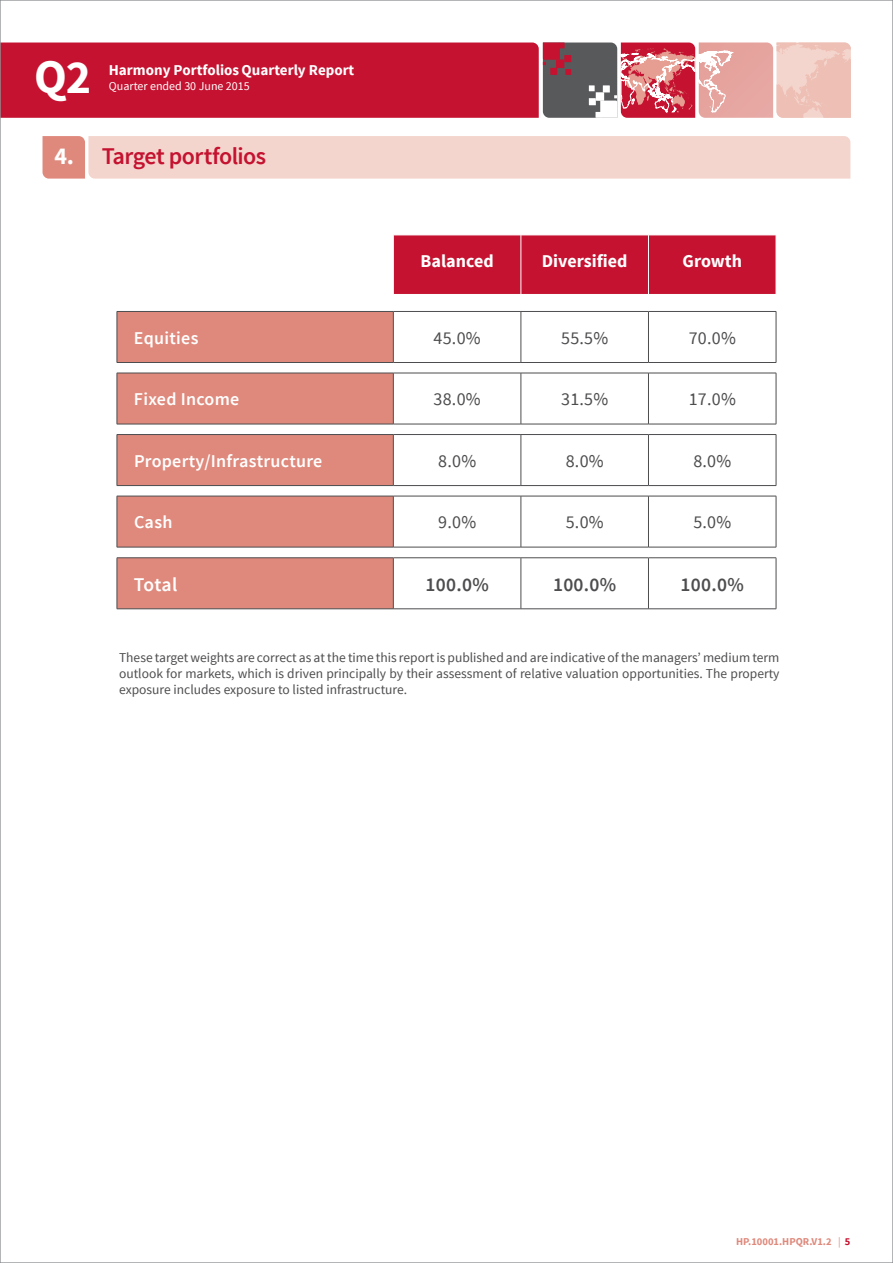
<style>
.page{position:relative;width:893px;height:1263px;background:#fff}
.page>*{position:absolute;margin:0;border:0;box-sizing:border-box;transform-origin:0 0}
.t1{font:700 48px "Source Sans Pro";color:#fff}
.t2{font:600 24px "Source Sans Pro";letter-spacing:-.025em;color:#c41230}
.t3{font:600 19.5px "Source Sans Pro";letter-spacing:.015em;color:#4d4d4f}
.t4{font:600 19.5px "Source Sans Pro";letter-spacing:.005em;color:#fff}
.t5{font:18px "Source Sans Pro";letter-spacing:.015em;color:#4d4d4f}
.t6{font:600 18px "Source Sans Pro";letter-spacing:.015em;color:#fff}
.t7{font:700 18px "Source Sans Pro";color:#fff}
.t8{font:700 15px "Source Sans Pro";color:#fff}
.t9{font:13.5px/16.2px "Source Sans Pro";color:#4d4d4f;text-align:justify}
.t10{font:12px "Source Sans Pro";color:#fff}
.t11{font:700 10.5px "Source Sans Pro";color:#df897c}
.s1{font-weight:700;color:#fff}
.s2{font-weight:400}
.s3{color:#c41230}
</style>
<div class="page">
<svg style="left:2px;top:42px;width:849px;height:76px;background:#c64255"></svg>
<svg style="left:43px;top:136px;width:807px;height:43px;background:#f3d1c9"></svg>
<svg style="left:117px;top:312px;width:276px;height:296px;background:#e1978c"></svg>
<div style="left:393px;top:235px;width:383px;height:59px;background:#c41230"></div>
<hr style="left:117px;top:311px;width:276px;height:1px;background:#4d4d4f">
<hr style="left:117px;top:312px;width:1px;height:50px;background:#4d4d4f">
<hr style="left:393px;top:311px;width:128px;height:1px;background:#4d4d4f">
<hr style="left:393px;top:312px;width:1px;height:50px;background:#4d4d4f">
<hr style="left:521px;top:311px;width:127px;height:1px;background:#4d4d4f">
<hr style="left:521px;top:312px;width:1px;height:50px;background:#4d4d4f">
<hr style="left:648px;top:311px;width:128px;height:1px;background:#4d4d4f">
<hr style="left:648px;top:312px;width:1px;height:50px;background:#4d4d4f">
<hr style="left:776px;top:312px;width:1px;height:50px;background:#4d4d4f">
<hr style="left:117px;top:362px;width:276px;height:1px;background:#4d4d4f">
<hr style="left:393px;top:362px;width:128px;height:1px;background:#4d4d4f">
<hr style="left:521px;top:362px;width:127px;height:1px;background:#4d4d4f">
<hr style="left:648px;top:362px;width:128px;height:1px;background:#4d4d4f">
<hr style="left:117px;top:373px;width:276px;height:1px;background:#4d4d4f">
<hr style="left:117px;top:373px;width:1px;height:51px;background:#4d4d4f">
<hr style="left:393px;top:373px;width:128px;height:1px;background:#4d4d4f">
<hr style="left:393px;top:373px;width:1px;height:51px;background:#4d4d4f">
<hr style="left:521px;top:373px;width:127px;height:1px;background:#4d4d4f">
<hr style="left:521px;top:373px;width:1px;height:51px;background:#4d4d4f">
<hr style="left:648px;top:373px;width:128px;height:1px;background:#4d4d4f">
<hr style="left:648px;top:373px;width:1px;height:51px;background:#4d4d4f">
<hr style="left:776px;top:373px;width:1px;height:51px;background:#4d4d4f">
<hr style="left:117px;top:424px;width:276px;height:1px;background:#4d4d4f">
<hr style="left:393px;top:424px;width:128px;height:1px;background:#4d4d4f">
<hr style="left:521px;top:424px;width:127px;height:1px;background:#4d4d4f">
<hr style="left:648px;top:424px;width:128px;height:1px;background:#4d4d4f">
<hr style="left:117px;top:434px;width:276px;height:1px;background:#4d4d4f">
<hr style="left:117px;top:435px;width:1px;height:50px;background:#4d4d4f">
<hr style="left:393px;top:434px;width:128px;height:1px;background:#4d4d4f">
<hr style="left:393px;top:435px;width:1px;height:50px;background:#4d4d4f">
<hr style="left:521px;top:434px;width:127px;height:1px;background:#4d4d4f">
<hr style="left:521px;top:435px;width:1px;height:50px;background:#4d4d4f">
<hr style="left:648px;top:434px;width:128px;height:1px;background:#4d4d4f">
<hr style="left:648px;top:435px;width:1px;height:50px;background:#4d4d4f">
<hr style="left:776px;top:435px;width:1px;height:50px;background:#4d4d4f">
<hr style="left:117px;top:485px;width:276px;height:1px;background:#4d4d4f">
<hr style="left:393px;top:485px;width:128px;height:1px;background:#4d4d4f">
<hr style="left:521px;top:485px;width:127px;height:1px;background:#4d4d4f">
<hr style="left:648px;top:485px;width:128px;height:1px;background:#4d4d4f">
<hr style="left:117px;top:496px;width:276px;height:1px;background:#4d4d4f">
<hr style="left:117px;top:496px;width:1px;height:51px;background:#4d4d4f">
<hr style="left:393px;top:496px;width:128px;height:1px;background:#4d4d4f">
<hr style="left:393px;top:496px;width:1px;height:51px;background:#4d4d4f">
<hr style="left:521px;top:496px;width:127px;height:1px;background:#4d4d4f">
<hr style="left:521px;top:496px;width:1px;height:51px;background:#4d4d4f">
<hr style="left:648px;top:496px;width:128px;height:1px;background:#4d4d4f">
<hr style="left:648px;top:496px;width:1px;height:51px;background:#4d4d4f">
<hr style="left:776px;top:496px;width:1px;height:51px;background:#4d4d4f">
<hr style="left:117px;top:547px;width:276px;height:1px;background:#4d4d4f">
<hr style="left:393px;top:547px;width:128px;height:1px;background:#4d4d4f">
<hr style="left:521px;top:547px;width:127px;height:1px;background:#4d4d4f">
<hr style="left:648px;top:547px;width:128px;height:1px;background:#4d4d4f">
<hr style="left:117px;top:558px;width:1px;height:51px;background:#4d4d4f">
<hr style="left:393px;top:558px;width:1px;height:51px;background:#4d4d4f">
<hr style="left:521px;top:558px;width:1px;height:51px;background:#4d4d4f">
<hr style="left:648px;top:558px;width:1px;height:51px;background:#4d4d4f">
<hr style="left:776px;top:558px;width:1px;height:51px;background:#4d4d4f">
<hr style="left:117px;top:608px;width:276px;height:1px;background:#4d4d4f">
<hr style="left:393px;top:608px;width:128px;height:1px;background:#4d4d4f">
<hr style="left:521px;top:608px;width:127px;height:1px;background:#4d4d4f">
<hr style="left:648px;top:608px;width:128px;height:1px;background:#4d4d4f">
<hr style="left:117px;top:557px;width:276px;height:1px;background:#4d4d4f">
<hr style="left:393px;top:557px;width:128px;height:1px;background:#4d4d4f">
<hr style="left:521px;top:557px;width:127px;height:1px;background:#4d4d4f">
<hr style="left:648px;top:557px;width:128px;height:1px;background:#4d4d4f">
<h1 class="t1" style="left:34px;top:46px;width:59px">Q2</h1>
<p class="t8" style="left:109px;top:61px;width:247px">Harmony Portfolios Quarterly Report</p>
<p class="t10" style="left:109px;top:78px;width:142px">Quarter ended 30 June 2015</p>
<h2 class="t2" style="left:54px;top:141px;width:213px"><span class="s1">4.</span> Target portfolios</h2>
<h3 class="t7" style="left:421px;top:249px;width:75px">Balanced</h3>
<h3 class="t7" style="left:542px;top:249px;width:87px">Diversified</h3>
<h3 class="t7" style="left:682px;top:249px;width:61px">Growth</h3>
<h3 class="t6" style="left:134px;top:326px;width:66px">Equities</h3>
<h3 class="t5" style="left:433px;top:327px;width:49px">45.0%</h3>
<h3 class="t5" style="left:561px;top:327px;width:49px">55.5%</h3>
<h3 class="t5" style="left:689px;top:327px;width:49px">70.0%</h3>
<h3 class="t6" style="left:134px;top:388px;width:107px">Fixed Income</h3>
<h3 class="t5" style="left:434px;top:388px;width:49px">38.0%</h3>
<h3 class="t5" style="left:561px;top:388px;width:49px">31.5%</h3>
<h3 class="t5" style="left:689px;top:388px;width:49px">17.0%</h3>
<h3 class="t6" style="left:134px;top:449px;width:190px">Property/Infrastructure</h3>
<h3 class="t5" style="left:438px;top:450px;width:40px">8.0%</h3>
<h3 class="t5" style="left:566px;top:450px;width:40px">8.0%</h3>
<h3 class="t5" style="left:693px;top:450px;width:40px">8.0%</h3>
<h3 class="t6" style="left:134px;top:511px;width:40px">Cash</h3>
<h3 class="t5" style="left:438px;top:511px;width:40px">9.0%</h3>
<h3 class="t5" style="left:566px;top:511px;width:40px">5.0%</h3>
<h3 class="t5" style="left:693px;top:511px;width:40px">5.0%</h3>
<h3 class="t4" style="left:134px;top:572px;width:45px">Total</h3>
<h3 class="t3" style="left:425px;top:572px;width:65px">100.0%</h3>
<h3 class="t3" style="left:553px;top:572px;width:65px">100.0%</h3>
<h3 class="t3" style="left:681px;top:572px;width:65px">100.0%</h3>
<p class="t9" style="left:119px;top:649px;width:662px">These target weights are correct as at the time this report is published and are indicative of the managers’ medium term outlook for markets, which is driven principally by their assessment of relative valuation opportunities. The property exposure includes exposure to listed infrastructure.</p>
<p class="t11" style="left:736px;top:1234px;width:116px">HP.10001.HPQR.V1.2 <span class="s2">|</span> <span class="s3">5</span></p>
</div>
